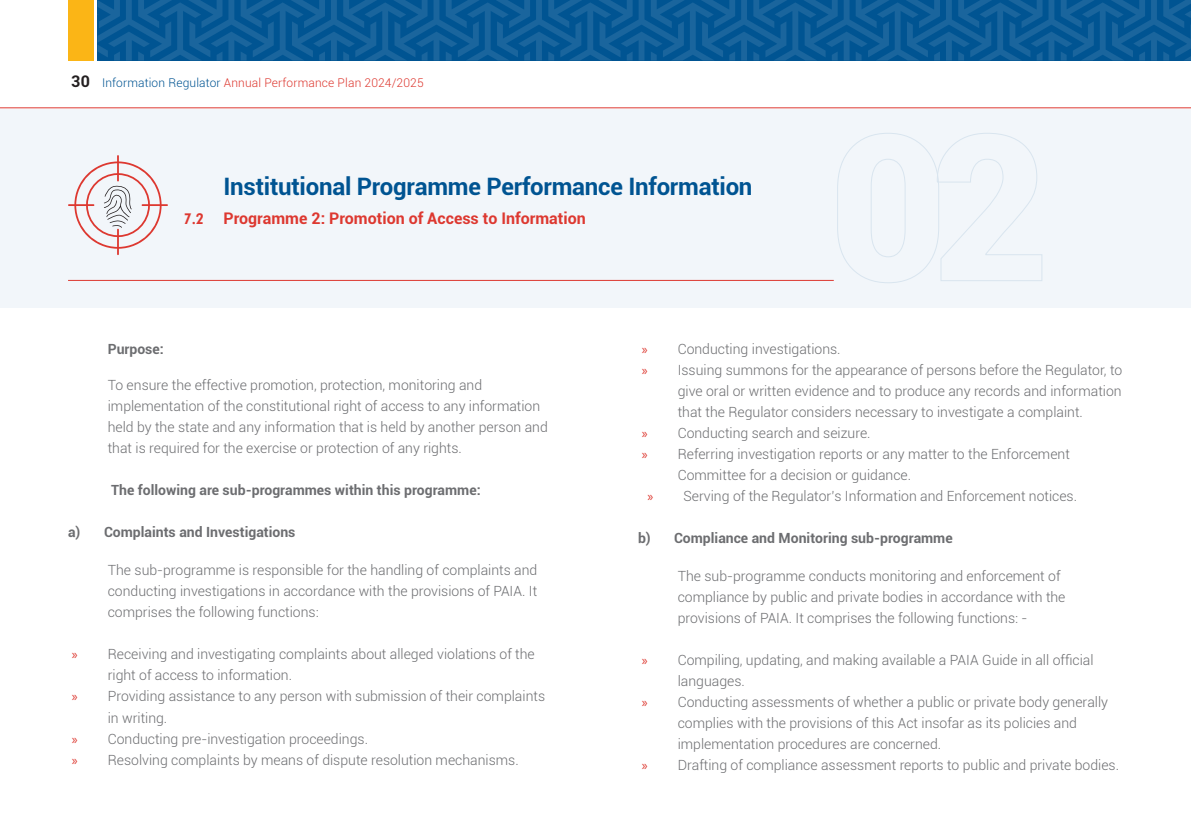
<style>
.page{position:relative;width:1191px;height:840px;background:#fff}
.page>*{position:absolute;margin:0;border:0;box-sizing:border-box;transform-origin:0 0}
.Heading_2{font:700 24px "Roboto";letter-spacing:-.01em;color:#005492}
.t1{font:700 16px "Roboto";color:#dd3830}
.t2{font:300 14px/21px "Roboto";color:#6c6d70}
.t3{font:700 14px "Roboto";color:#6c6d70}
.t4{font:300 12px "Roboto";letter-spacing:.01em;color:#dd3830}
.s1{font-weight:700;font-size:16px;color:#231f20}
.s2{color:#005492}
.s3{font-family:"Neuzeit Gro"}
.s4{font-family:"Myriad Pro";font-weight:400;color:#dd3830}
</style>
<div class="page">
<div style="left:68px;top:0;width:25px;height:60px;background:#fbb516"></div>
<hr style="left:0;top:107px;width:1191px;height:1px;background:#dd3830">
<svg style="left:98px;top:0;width:1093px;height:60px;background:#0c5b97"></svg>
<div style="left:0;top:110px;width:1191px;height:198px;background:#f2f6fa"></div>
<hr style="left:68px;top:280px;width:765px;height:1px;background:#dd3830">
<svg style="left:68px;top:155px;width:100px;height:100px"></svg>
<p class="t4" style="left:71px;top:74px;width:354px"><span class="s1">30</span> <span class="s2">Information Regulator</span> Annual Performance Plan 2024/2025</p>
<p class="Heading_2" style="left:223px;top:170px;width:530px">Institutional Programme Performance Information</p>
<p class="t1" style="left:184px;top:207px;width:403px"><span class="s3">7.2</span> Programme 2: Promotion of Access to Information</p>
<p class="t3" style="left:108px;top:339px;width:58px">Purpose:</p>
<p class="t2" style="left:108px;top:374px;width:441px">To ensure the effective promotion, protection, monitoring and implementation of the constitutional right of access to any information held by the state and any information that is held by another person and that is required for the exercise or protection of any rights.</p>
<p class="t3" style="left:111px;top:480px;width:371px">The following are sub-programmes within this programme:</p>
<p class="t3" style="left:68px;top:522px;width:229px">a) Complaints and Investigations</p>
<p class="t2" style="left:108px;top:559px;width:431px;text-align:justify">The sub-programme is responsible for the handling of complaints and conducting investigations in accordance with the provisions of PAIA. It comprises the following functions:</p>
<p class="t2" style="left:108px;top:643px;width:428px;text-indent:-36px"><span class="s4">»</span> Receiving and investigating complaints about alleged violations of the right of access to information.</p>
<p class="t2" style="left:108px;top:685px;width:439px;text-indent:-36px"><span class="s4">»</span> Providing assistance to any person with submission of their complaints in writing.</p>
<p class="t2" style="left:72px;top:727px;width:298px"><span class="s4">»</span> Conducting pre-investigation proceedings.</p>
<p class="t2" style="left:72px;top:748px;width:448px"><span class="s4">»</span> Resolving complaints by means of dispute resolution mechanisms.</p>
<p class="t2" style="left:641px;top:338px;width:200px"><span class="s4">»</span> Conducting investigations.</p>
<p class="t2" style="left:677px;top:359px;width:446px;text-align:justify;text-indent:-36px"><span class="s4">»</span> Issuing summons for the appearance of persons before the Regulator, to give oral or written evidence and to produce any records and information that the Regulator considers necessary to investigate a complaint.</p>
<p class="t2" style="left:641px;top:422px;width:230px"><span class="s4">»</span> Conducting search and seizure.</p>
<p class="t2" style="left:677px;top:443px;width:393px;text-indent:-36px"><span class="s4">»</span> Referring investigation reports or any matter to the Enforcement<br>Committee for a decision or guidance.</p>
<p class="t2" style="left:647px;top:485px;width:431px"><span class="s4">»</span> Serving of the Regulator’s Information and Enforcement notices.</p>
<p class="t3" style="left:638px;top:528px;width:316px">b) Compliance and Monitoring sub-programme</p>
<p class="t2" style="left:677px;top:564px;width:389px">The sub-programme conducts monitoring and enforcement of compliance by public and private bodies in accordance with the provisions of PAIA. It comprises the following functions: -</p>
<p class="t2" style="left:677px;top:648px;width:417px;text-indent:-36px"><span class="s4">»</span> Compiling, updating, and making available a PAIA Guide in all official languages.</p>
<p class="t2" style="left:677px;top:690px;width:432px;text-indent:-36px"><span class="s4">»</span> Conducting assessments of whether a public or private body generally complies with the provisions of this Act insofar as its policies and implementation procedures are concerned.</p>
<p class="t2" style="left:641px;top:753px;width:479px"><span class="s4">»</span> Drafting of compliance assessment reports to public and private bodies.</p>
</div>
